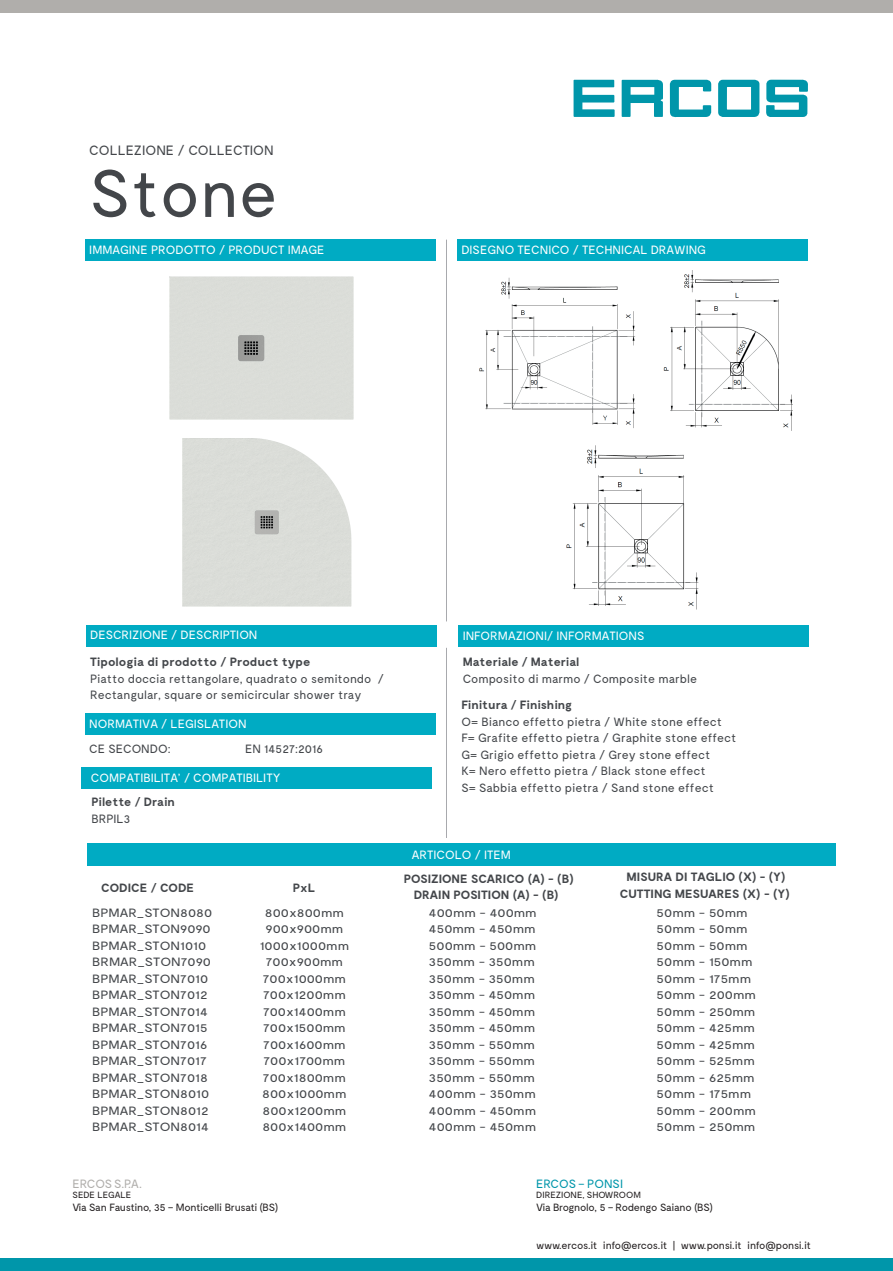
<style>
.page{position:relative;width:893px;height:1271px;background:#fff}
.page>*{position:absolute;margin:0;border:0;box-sizing:border-box;transform-origin:0 0}
.t1{font:67.2px "Moderat";color:#43464a}
.t2{font:13.5px "Moderat";color:#43464a}
.t3{font:12px/16.5px "Moderat";color:#43464a;scale:1.12 1}
.t4{font:12px/16.5px "Moderat";color:#43464a}
.t5{font:700 12px/16.5px "Moderat";color:#43464a;text-align:center}
.t6{font:12px "Moderat";color:#fff}
.t7{font:12px "Moderat";letter-spacing:-.005em;color:#b0aeab}
.t8{font:12px "Moderat";letter-spacing:-.005em;color:#0096aa}
.t9{font:10.5px "Moderat";letter-spacing:-.025em;color:#231f20}
.t10{font:9px "Moderat";color:#231f20}
</style>
<div class="page">
<div style="left:0;top:0;width:893px;height:12px;background:#b0aeab"></div>
<div style="left:0;top:1259px;width:893px;height:12px;background:#0096aa"></div>
<div style="left:86px;top:625px;width:351px;height:21px;background:#00abc3"></div>
<div style="left:85px;top:240px;width:351px;height:21px;background:#00abc3"></div>
<div style="left:457px;top:240px;width:351px;height:21px;background:#00abc3"></div>
<hr style="left:446px;top:240px;width:1px;height:381px;background:#a8a9ad">
<hr style="left:446px;top:648px;width:1px;height:190px;background:#a8a9ad">
<div style="left:85px;top:713px;width:351px;height:22px;background:#00abc3"></div>
<div style="left:81px;top:767px;width:351px;height:21px;background:#00abc3"></div>
<div style="left:87px;top:844px;width:748px;height:22px;background:#00abc3"></div>
<div style="left:170px;top:276px;width:183px;height:143px;background:#dbddd8"></div>
<img style="left:182px;top:438px;width:169px;height:168px">
<img style="left:479px;top:277px;width:156px;height:151px">
<img style="left:663px;top:271px;width:130px;height:160px">
<img style="left:566px;top:445px;width:133px;height:165px">
<svg style="left:574px;top:80px;width:41px;height:37px"></svg>
<svg style="left:670px;top:80px;width:41px;height:38px"></svg>
<svg style="left:766px;top:79px;width:42px;height:38px"></svg>
<svg style="left:622px;top:79px;width:41px;height:38px"></svg>
<svg style="left:718px;top:80px;width:42px;height:37px"></svg>
<div style="left:458px;top:625px;width:351px;height:21px;background:#00abc3"></div>
<p class="t2" style="left:89px;top:143px;width:186px">COLLEZIONE / COLLECTION</p>
<h1 class="t1" style="left:89px;top:156px;width:190px">Stone</h1>
<p class="t6" style="left:89px;top:243px;width:237px">IMMAGINE PRODOTTO / PRODUCT IMAGE</p>
<p class="t6" style="left:461px;top:243px;width:246px">DISEGNO TECNICO / TECHNICAL DRAWING</p>
<p class="t6" style="left:90px;top:628px;width:169px">DESCRIZIONE / DESCRIPTION</p>
<p class="t5" style="left:90px;top:654px;width:222px">Tipologia di prodotto / Product type</p>
<p class="t4" style="left:90px;top:671px;width:295px">Piatto doccia rettangolare, quadrato o semitondo /<br>Rectangular, square or semicircular shower tray</p>
<p class="t6" style="left:89px;top:717px;width:159px">NORMATIVA / LEGISLATION</p>
<p class="t4" style="left:89px;top:741px;width:83px">CE SECONDO:</p>
<p class="t4" style="left:245px;top:741px;width:79px">EN 14527:2016</p>
<p class="t6" style="left:91px;top:771px;width:191px">COMPATIBILITA’ / COMPATIBILITY</p>
<p class="t5" style="left:91px;top:794px;width:85px">Pilette / Drain</p>
<p class="t4" style="left:91px;top:810px;width:40px">BRPIL3</p>
<p class="t6" style="left:463px;top:629px;width:183px">INFORMAZIONI/ INFORMATIONS</p>
<p class="t5" style="left:463px;top:654px;width:118px">Materiale / Material</p>
<p class="t4" style="left:463px;top:671px;width:236px">Composito di marmo / Composite marble</p>
<p class="t5" style="left:461px;top:697px;width:112px">Finitura / Finishing</p>
<p class="t4" style="left:461px;top:714px;width:277px">O= Bianco effetto pietra / White stone effect F= Grafite effetto pietra / Graphite stone effect G= Grigio effetto pietra / Grey stone effect<br>K= Nero effetto pietra / Black stone effect<br>S= Sabbia effetto pietra / Sand stone effect</p>
<p class="t6" style="left:412px;top:848px;width:101px">ARTICOLO / ITEM</p>
<p class="t5" style="left:101px;top:880px;width:94px">CODICE / CODE</p>
<p class="t5" style="left:293px;top:880px;width:24px">PxL</p>
<p class="t5" style="left:404px;top:871px;width:172px">POSIZIONE SCARICO (A) - (B)<br>DRAIN POSITION (A) - (B)</p>
<p class="t5" style="left:620px;top:869px;width:171px">MISURA DI TAGLIO (X) - (Y)<br>CUTTING MESUARES (X) - (Y)</p>
<p class="t3" style="left:92px;top:905px;width:109px">BPMAR_STON8080<br>BPMAR_STON9090<br>BPMAR_STON1010<br>BRMAR_STON7090<br>BPMAR_STON7010<br>BPMAR_STON7012<br>BPMAR_STON7014<br>BPMAR_STON7015<br>BPMAR_STON7016<br>BPMAR_STON7017<br>BPMAR_STON7018<br>BPMAR_STON8010<br>BPMAR_STON8012<br>BPMAR_STON8014</p>
<p class="t3" style="left:260px;top:905px;width:81px;text-align:center">800x800mm<br>900x900mm<br>1000x1000mm<br>700x900mm<br>700x1000mm<br>700x1200mm<br>700x1400mm<br>700x1500mm<br>700x1600mm<br>700x1700mm<br>700x1800mm<br>800x1000mm<br>800x1200mm<br>800x1400mm</p>
<p class="t3" style="left:429px;top:905px;width:98px">400mm - 400mm<br>450mm - 450mm<br>500mm - 500mm<br>350mm - 350mm<br>350mm - 350mm<br>350mm - 450mm<br>350mm - 450mm<br>350mm - 450mm<br>350mm - 550mm<br>350mm - 550mm<br>350mm - 550mm<br>400mm - 350mm<br>400mm - 450mm<br>400mm - 450mm</p>
<p class="t3" style="left:657px;top:905px;width:90px">50mm - 50mm<br>50mm - 50mm<br>50mm - 50mm<br>50mm - 150mm<br>50mm - 175mm<br>50mm - 200mm<br>50mm - 250mm<br>50mm - 425mm<br>50mm - 425mm<br>50mm - 525mm<br>50mm - 625mm<br>50mm - 175mm<br>50mm - 200mm<br>50mm - 250mm</p>
<p class="t7" style="left:72px;top:1177px;width:71px">ERCOS S.P.A.</p>
<p class="t10" style="left:72px;top:1190px;width:60px">SEDE LEGALE</p>
<p class="t9" style="left:72px;top:1201px;width:207px">Via San Faustino, 35 – Monticelli Brusati (BS)</p>
<p class="t8" style="left:536px;top:1177px;width:88px">ERCOS – PONSI</p>
<p class="t10" style="left:536px;top:1190px;width:106px">DIREZIONE, SHOWROOM</p>
<p class="t9" style="left:536px;top:1201px;width:178px">Via Brognolo, 5 – Rodengo Saiano (BS)</p>
<p class="t9" style="left:536px;top:1239px;width:276px">www.ercos.it info@ercos.it | www.ponsi.it info@ponsi.it</p>
</div>
